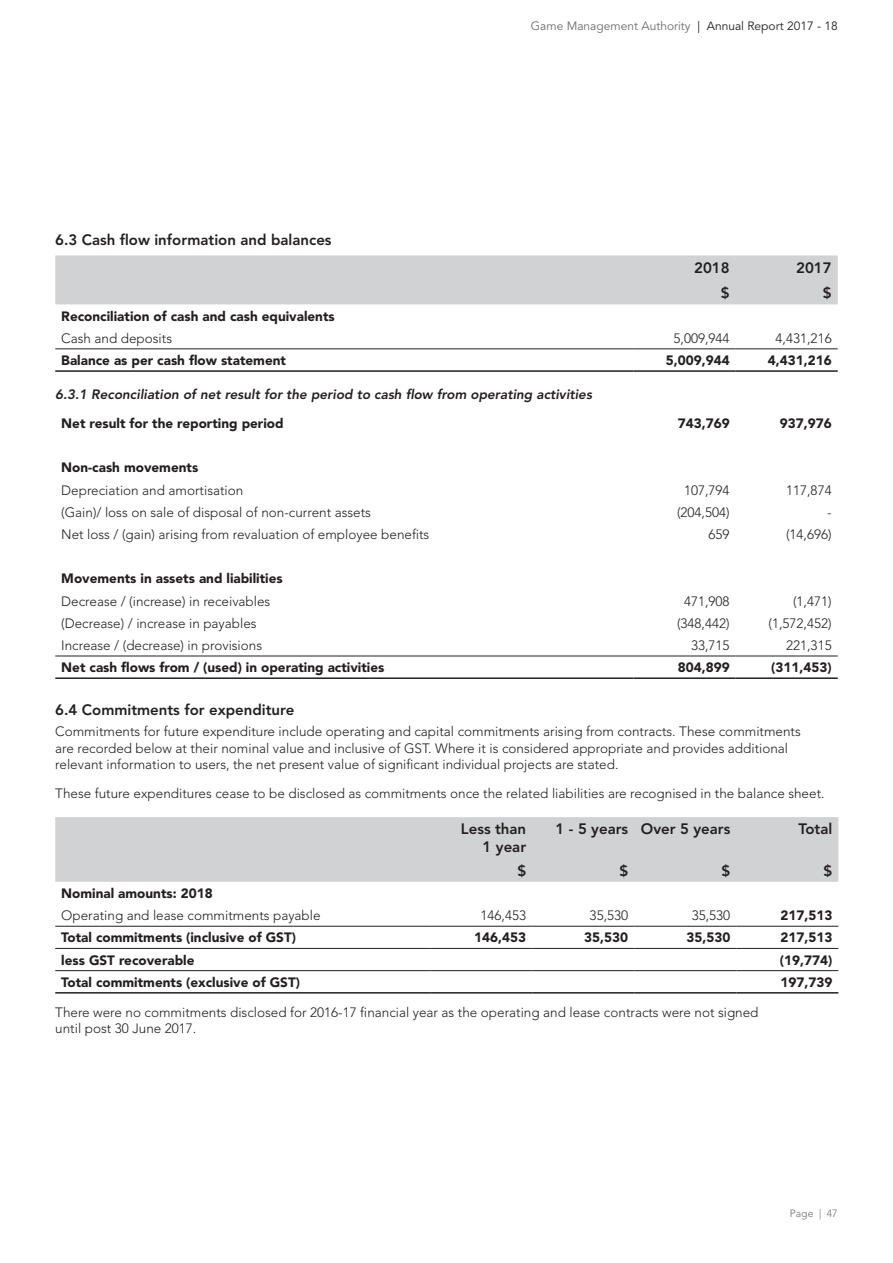
<style>
.page{position:relative;width:893px;height:1263px;background:#fff}
.page>*{position:absolute;margin:0;border:0;box-sizing:border-box;transform-origin:0 0}
.Heading_4{font:800 15px/18px "Avenir LT Std";color:#231f20;text-align:right}
.body{font:300 13.5px/16.5px "Avenir LT Std";color:#231f20}
.TT_F_Right_bold{font:900 13.5px "Avenir LT Std";color:#231f20}
.body-2{font:900 13.5px "Avenir LT Std";color:#231f20}
.Heading_5{font:italic 800 13.5px "Avenir LT Std";color:#231f20}
.t1{font:12px "Avenir LT Std";color:#6c6d70}
.t2{font:300 10.5px "Avenir LT Std";color:#6c6d70}
.s1{color:#231f20}
</style>
<div class="page">
<div style="left:55px;top:255px;width:783px;height:49px;background:#d1d2d4"></div>
<hr style="left:55px;top:348px;width:579px;height:1px;background:#231f20">
<hr style="left:634px;top:348px;width:102px;height:1px;background:#231f20">
<hr style="left:736px;top:348px;width:102px;height:1px;background:#231f20">
<hr style="left:55px;top:370px;width:579px;height:2px;background:#231f20">
<hr style="left:634px;top:370px;width:102px;height:2px;background:#231f20">
<hr style="left:736px;top:370px;width:102px;height:2px;background:#231f20">
<hr style="left:55px;top:656px;width:579px;height:1px;background:#231f20">
<hr style="left:634px;top:656px;width:102px;height:1px;background:#231f20">
<hr style="left:736px;top:656px;width:102px;height:1px;background:#231f20">
<hr style="left:55px;top:677px;width:579px;height:2px;background:#231f20">
<hr style="left:634px;top:677px;width:102px;height:2px;background:#231f20">
<hr style="left:736px;top:677px;width:102px;height:2px;background:#231f20">
<div style="left:55px;top:817px;width:783px;height:65px;background:#d1d2d4"></div>
<hr style="left:55px;top:926px;width:375px;height:1px;background:#231f20">
<hr style="left:430px;top:926px;width:102px;height:1px;background:#231f20">
<hr style="left:532px;top:926px;width:102px;height:1px;background:#231f20">
<hr style="left:634px;top:926px;width:102px;height:1px;background:#231f20">
<hr style="left:736px;top:926px;width:102px;height:1px;background:#231f20">
<hr style="left:55px;top:948px;width:375px;height:1px;background:#231f20">
<hr style="left:430px;top:948px;width:102px;height:1px;background:#231f20">
<hr style="left:532px;top:948px;width:102px;height:1px;background:#231f20">
<hr style="left:634px;top:948px;width:102px;height:1px;background:#231f20">
<hr style="left:736px;top:948px;width:102px;height:1px;background:#231f20">
<hr style="left:55px;top:970px;width:375px;height:1px;background:#231f20">
<hr style="left:430px;top:970px;width:102px;height:1px;background:#231f20">
<hr style="left:532px;top:970px;width:102px;height:1px;background:#231f20">
<hr style="left:634px;top:970px;width:102px;height:1px;background:#231f20">
<hr style="left:736px;top:970px;width:102px;height:1px;background:#231f20">
<hr style="left:55px;top:992px;width:375px;height:1px;background:#231f20">
<hr style="left:430px;top:992px;width:102px;height:1px;background:#231f20">
<hr style="left:532px;top:992px;width:102px;height:1px;background:#231f20">
<hr style="left:634px;top:992px;width:102px;height:1px;background:#231f20">
<hr style="left:736px;top:992px;width:102px;height:1px;background:#231f20">
<p class="Heading_4" style="left:55px;top:231px;width:278px">6.3 Cash flow information and balances</p>
<p class="t1" style="left:531px;top:19px;width:308px">Game Management Authority <span class="s1">| Annual Report 2017 - 18</span></p>
<p class="Heading_4" style="left:694px;top:259px;width:37px">2018</p>
<p class="Heading_4" style="left:796px;top:259px;width:37px">2017</p>
<p class="Heading_4" style="left:721px;top:284px;width:10px">$</p>
<p class="Heading_4" style="left:823px;top:284px;width:10px">$</p>
<p class="body-2" style="left:61px;top:308px;width:275px">Reconciliation of cash and cash equivalents</p>
<p class="body" style="left:61px;top:330px;width:112px">Cash and deposits</p>
<p class="body" style="left:673px;top:330px;width:58px">5,009,944</p>
<p class="body" style="left:775px;top:330px;width:58px">4,431,216</p>
<p class="TT_F_Right_bold" style="left:61px;top:352px;width:226px">Balance as per cash flow statement</p>
<p class="TT_F_Right_bold" style="left:666px;top:352px;width:65px">5,009,944</p>
<p class="TT_F_Right_bold" style="left:768px;top:352px;width:65px">4,431,216</p>
<p class="Heading_5" style="left:55px;top:387px;width:538px">6.3.1 Reconciliation of net result for the period to cash flow from operating activities</p>
<p class="body-2" style="left:61px;top:415px;width:224px">Net result for the reporting period</p>
<p class="body-2" style="left:678px;top:415px;width:53px">743,769</p>
<p class="body-2" style="left:780px;top:415px;width:53px">937,976</p>
<p class="body-2" style="left:61px;top:459px;width:138px">Non-cash movements</p>
<p class="body" style="left:61px;top:482px;width:184px">Depreciation and amortisation</p>
<p class="body" style="left:684px;top:482px;width:47px">107,794</p>
<p class="body" style="left:786px;top:482px;width:47px">117,874</p>
<p class="body" style="left:61px;top:504px;width:311px">(Gain)/ loss on sale of disposal of non-current assets</p>
<p class="body" style="left:677px;top:504px;width:54px">(204,504)</p>
<p class="body" style="left:827px;top:504px;width:6px">-</p>
<p class="body" style="left:61px;top:526px;width:369px">Net loss / (gain) arising from revaluation of employee benefits</p>
<p class="body" style="left:709px;top:526px;width:23px">659</p>
<p class="body" style="left:786px;top:526px;width:47px">(14,696)</p>
<p class="body-2" style="left:61px;top:570px;width:223px">Movements in assets and liabilities</p>
<p class="body" style="left:61px;top:593px;width:211px">Decrease / (increase) in receivables</p>
<p class="body" style="left:684px;top:593px;width:47px">471,908</p>
<p class="body" style="left:793px;top:593px;width:40px">(1,471)</p>
<p class="body" style="left:61px;top:615px;width:197px">(Decrease) / increase in payables</p>
<p class="body" style="left:677px;top:615px;width:54px">(348,442)</p>
<p class="body" style="left:768px;top:615px;width:65px">(1,572,452)</p>
<p class="body" style="left:61px;top:637px;width:202px">Increase / (decrease) in provisions</p>
<p class="body" style="left:691px;top:637px;width:40px">33,715</p>
<p class="body" style="left:786px;top:637px;width:47px">221,315</p>
<p class="TT_F_Right_bold" style="left:61px;top:659px;width:325px">Net cash flows from / (used) in operating activities</p>
<p class="TT_F_Right_bold" style="left:678px;top:659px;width:53px">804,899</p>
<p class="TT_F_Right_bold" style="left:771px;top:659px;width:62px">(311,453)</p>
<p class="Heading_4" style="left:55px;top:701px;width:241px">6.4 Commitments for expenditure</p>
<p class="body" style="left:55px;top:723px;width:747px">Commitments for future expenditure include operating and capital commitments arising from contracts. These commitments are recorded below at their nominal value and inclusive of GST. Where it is considered appropriate and provides additional relevant information to users, the net present value of significant individual projects are stated.</p>
<p class="body" style="left:55px;top:785px;width:771px">These future expenditures cease to be disclosed as commitments once the related liabilities are recognised in the balance sheet.</p>
<p class="Heading_4" style="left:461px;top:820px;width:67px">Less than<br>1 year</p>
<p class="Heading_4" style="left:555px;top:820px;width:74px">1 - 5 years</p>
<p class="Heading_4" style="left:641px;top:820px;width:91px">Over 5 years</p>
<p class="Heading_4" style="left:798px;top:820px;width:35px">Total</p>
<p class="Heading_4" style="left:517px;top:862px;width:10px">$</p>
<p class="Heading_4" style="left:619px;top:862px;width:10px">$</p>
<p class="Heading_4" style="left:721px;top:862px;width:10px">$</p>
<p class="Heading_4" style="left:823px;top:862px;width:10px">$</p>
<p class="body-2" style="left:61px;top:885px;width:153px">Nominal amounts: 2018</p>
<p class="body" style="left:61px;top:907px;width:261px">Operating and lease commitments payable</p>
<p class="body" style="left:481px;top:907px;width:47px">146,453</p>
<p class="body" style="left:590px;top:907px;width:40px">35,530</p>
<p class="body" style="left:692px;top:907px;width:40px">35,530</p>
<p class="body-2" style="left:780px;top:907px;width:53px">217,513</p>
<p class="TT_F_Right_bold" style="left:61px;top:929px;width:236px">Total commitments (inclusive of GST)</p>
<p class="TT_F_Right_bold" style="left:474px;top:929px;width:53px">146,453</p>
<p class="TT_F_Right_bold" style="left:584px;top:929px;width:45px">35,530</p>
<p class="TT_F_Right_bold" style="left:686px;top:929px;width:45px">35,530</p>
<p class="TT_F_Right_bold" style="left:780px;top:929px;width:53px">217,513</p>
<p class="TT_F_Right_bold" style="left:61px;top:952px;width:135px">less GST recoverable</p>
<p class="TT_F_Right_bold" style="left:780px;top:952px;width:54px">(19,774)</p>
<p class="TT_F_Right_bold" style="left:61px;top:974px;width:240px">Total commitments (exclusive of GST)</p>
<p class="TT_F_Right_bold" style="left:780px;top:974px;width:53px">197,739</p>
<p class="body" style="left:55px;top:1004px;width:705px">There were no commitments disclosed for 2016-17 financial year as the operating and lease contracts were not signed until post 30 June 2017.</p>
<p class="t2" style="left:790px;top:1207px;width:49px">Page | 47</p>
</div>
